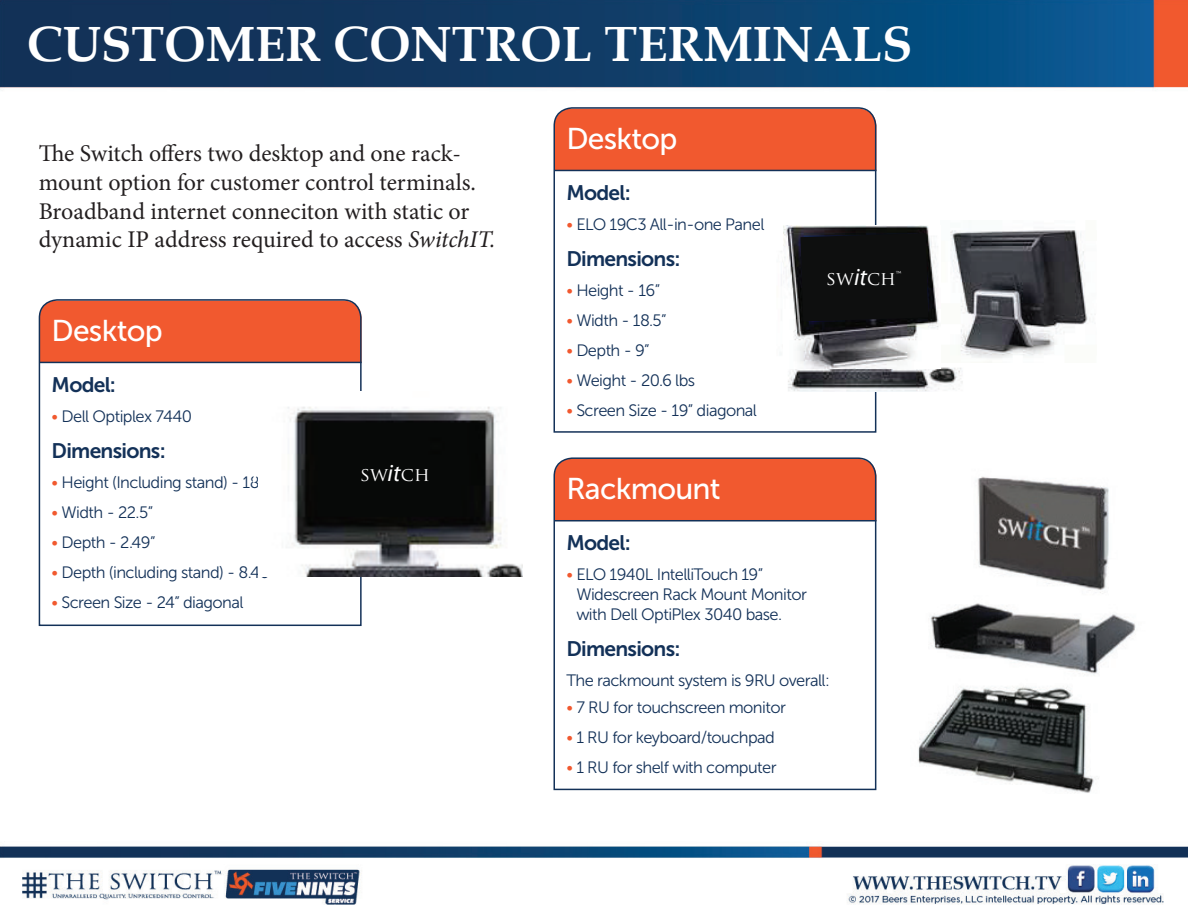
<style>
.page{position:relative;width:1188px;height:918px;background:#fff}
.page>*{position:absolute;margin:0;border:0;box-sizing:border-box;transform-origin:0 0}
.t1{font:700 49.5px "Book Antiqua";color:#fff}
.t2{font:30px "Museo Sans 500";letter-spacing:-.025em;color:#fff}
.t3{font:24px/28.8px "Minion Pro";letter-spacing:-.005em;color:#231f20}
.t4{font:21px "Museo Sans 700";letter-spacing:-.035em;color:#133158}
.t5{font:18.6px "Trajan Pro";color:#fff}
.t6{font:16.5px/19.8px "Museo Sans 300";letter-spacing:-.035em;color:#133158}
.s1{font-style:italic}
.s2{color:#f1592f}
.s3{font-family:"Myriad Pro";font-style:italic;font-size:23.85px}
</style>
<div class="page">
<img style="left:0;top:0;width:1188px;height:905px">
<svg style="left:553px;top:106px;width:324px;height:327px"></svg>
<img style="left:754px;top:240px;width:219px;height:151px">
<img style="left:940px;top:221px;width:157px;height:142px">
<img style="left:783px;top:226px;width:158px;height:142px">
<div style="left:800px;top:233px;width:128px;height:88px;background:#0e0f0f"></div>
<svg style="left:553px;top:457px;width:324px;height:334px"></svg>
<svg style="left:38px;top:298px;width:324px;height:329px"></svg>
<img style="left:259px;top:391px;width:263px;height:185px">
<img style="left:884px;top:461px;width:287px;height:341px">
<h1 class="t1" style="left:27px;top:15px;width:887px">CUSTOMER CONTROL TERMINALS</h1>
<h3 class="t3" style="left:39px;top:139px;width:458px">The Switch offers two desktop and one rack&shy;mount option for customer control terminals.<br>Broadband internet conneciton with static or dynamic IP address required to access <span class="s1">SwitchIT.</span></h3>
<h2 class="t2" style="left:52px;top:314px;width:113px">Desktop</h2>
<p class="t4" style="left:52px;top:373px;width:66px">Model:</p>
<p class="t6" style="left:52px;top:406px;width:142px"><span class="s2">•</span> Dell Optiplex 7440</p>
<p class="t4" style="left:52px;top:439px;width:116px">Dimensions:</p>
<p class="t6" style="left:52px;top:472px;width:214px"><span class="s2">•</span> Height (Including stand) - 18”</p>
<p class="t6" style="left:52px;top:502px;width:103px"><span class="s2">•</span> Width - 22.5”</p>
<p class="t6" style="left:52px;top:532px;width:105px"><span class="s2">•</span> Depth - 2.49”</p>
<p class="t6" style="left:52px;top:562px;width:224px"><span class="s2">•</span> Depth (including stand) - 8.46”</p>
<p class="t6" style="left:52px;top:592px;width:193px"><span class="s2">•</span> Screen Size - 24” diagonal</p>
<p class="t5" style="left:360px;top:462px;width:71px">SW<span class="s3">it</span>CH</p>
<h2 class="t2" style="left:566px;top:122px;width:113px">Desktop</h2>
<p class="t4" style="left:566px;top:181px;width:66px">Model:</p>
<p class="t6" style="left:566px;top:214px;width:199px"><span class="s2">•</span> ELO 19C3 All-in-one Panel</p>
<p class="t4" style="left:566px;top:247px;width:116px">Dimensions:</p>
<p class="t6" style="left:566px;top:280px;width:95px"><span class="s2">•</span> Height - 16”</p>
<p class="t6" style="left:566px;top:310px;width:102px"><span class="s2">•</span> Width - 18.5”</p>
<p class="t6" style="left:566px;top:340px;width:85px"><span class="s2">•</span> Depth - 9”</p>
<p class="t6" style="left:566px;top:370px;width:130px"><span class="s2">•</span> Weight - 20.6 lbs</p>
<p class="t6" style="left:566px;top:400px;width:192px"><span class="s2">•</span> Screen Size - 19” diagonal</p>
<p class="t5" style="left:826px;top:267px;width:76px">SW<span class="s3">it</span>CH™</p>
<h2 class="t2" style="left:566px;top:472px;width:156px">Rackmount</h2>
<p class="t4" style="left:566px;top:531px;width:66px">Model:</p>
<p class="t6" style="left:576px;top:565px;width:232px;text-indent:-10px"><span class="s2">•</span> ELO 1940L IntelliTouch 19”<br>Widescreen Rack Mount Monitor with Dell OptiPlex 3040 base.</p>
<p class="t4" style="left:566px;top:637px;width:116px">Dimensions:</p>
<p class="t6" style="left:566px;top:670px;width:265px">The rackmount system is 9RU overall:</p>
<p class="t6" style="left:566px;top:697px;width:221px"><span class="s2">•</span> 7 RU for touchscreen monitor</p>
<p class="t6" style="left:566px;top:727px;width:210px"><span class="s2">•</span> 1 RU for keyboard/touchpad</p>
<p class="t6" style="left:566px;top:757px;width:212px"><span class="s2">•</span> 1 RU for shelf with computer</p>
</div>
